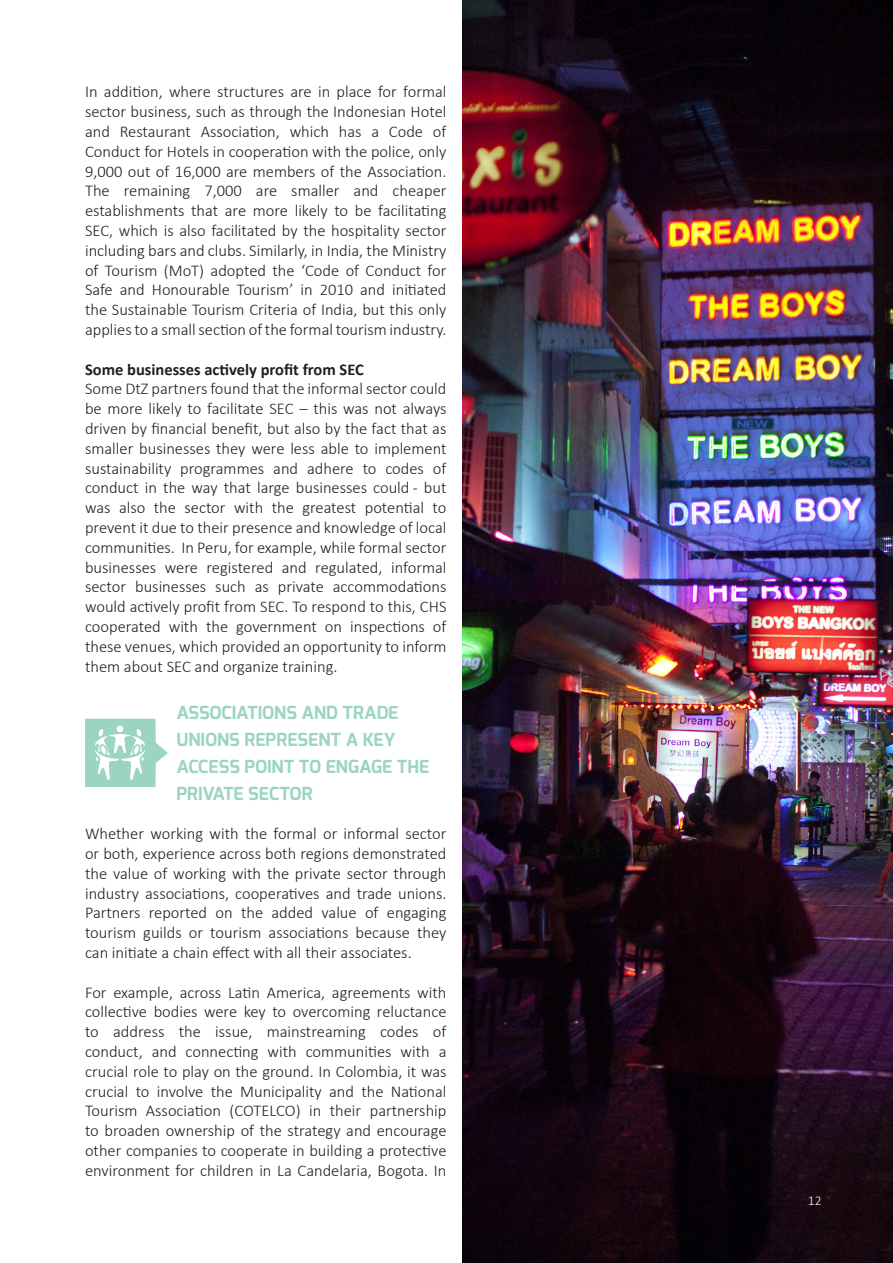
<style>
.page{position:relative;width:893px;height:1263px;background:#fff}
.page>*{position:absolute;margin:0;border:0;box-sizing:border-box;transform-origin:0 0}
.t1{font:700 18px/27px "Exo";color:#9bd5c2}
.t2{font:300 16.5px/19.8px "Calibri";color:#231f20;text-align:justify}
.t3{font:700 16.5px "Calibri";color:#231f20}
.t4{font:300 13.5px "Calibri";color:#fff}
</style>
<div class="page">
<svg style="left:85px;top:719px;width:83px;height:68px"></svg>
<img style="left:462px;top:0;width:431px;height:1263px">
<p class="t2" style="left:85px;top:82px;width:363px">In addition, where structures are in place for formal sector business, such as through the Indonesian Hotel and Restaurant Association, which has a Code of Conduct for Hotels in cooperation with the police, only 9,000 out of 16,000 are members of the Association.<br>The remaining 7,000 are smaller and cheaper establishments that are more likely to be facilitating SEC, which is also facilitated by the hospitality sector including bars and clubs. Similarly, in India, the Ministry of Tourism (MoT) adopted the ‘Code of Conduct for Safe and Honourable Tourism’ in 2010 and initiated the Sustainable Tourism Criteria of India, but this only applies to a small section of the formal tourism industry.</p>
<p class="t3" style="left:85px;top:359px;width:280px">Some businesses actively profit from SEC</p>
<p class="t2" style="left:85px;top:379px;width:363px">Some DtZ partners found that the informal sector could be more likely to facilitate SEC – this was not always driven by financial benefit, but also by the fact that as smaller businesses they were less able to implement sustainability programmes and adhere to codes of conduct in the way that large businesses could - but was also the sector with the greatest potential to prevent it due to their presence and knowledge of local communities. In Peru, for example, while formal sector businesses were registered and regulated, informal sector businesses such as private accommodations would actively profit from SEC. To respond to this, CHS cooperated with the government on inspections of these venues, which provided an opportunity to inform them about SEC and organize training.</p>
<p class="t1" style="left:176px;top:698px;width:254px">ASSOCIATIONS AND TRADE<br>UNIONS REPRESENT A KEY<br>ACCESS POINT TO ENGAGE THE<br>PRIVATE SECTOR</p>
<p class="t2" style="left:85px;top:823px;width:363px">Whether working with the formal or informal sector or both, experience across both regions demonstrated the value of working with the private sector through industry associations, cooperatives and trade unions.<br>Partners reported on the added value of engaging tourism guilds or tourism associations because they can initiate a chain effect with all their associates.</p>
<p class="t2" style="left:85px;top:982px;width:363px">For example, across Latin America, agreements with collective bodies were key to overcoming reluctance to address the issue, mainstreaming codes of conduct, and connecting with communities with a crucial role to play on the ground. In Colombia, it was crucial to involve the Municipality and the National Tourism Association (COTELCO) in their partnership to broaden ownership of the strategy and encourage other companies to cooperate in building a protective environment for children in La Candelaria, Bogota. In</p>
<p class="t4" style="left:808px;top:1192px;width:15px">12</p>
</div>
